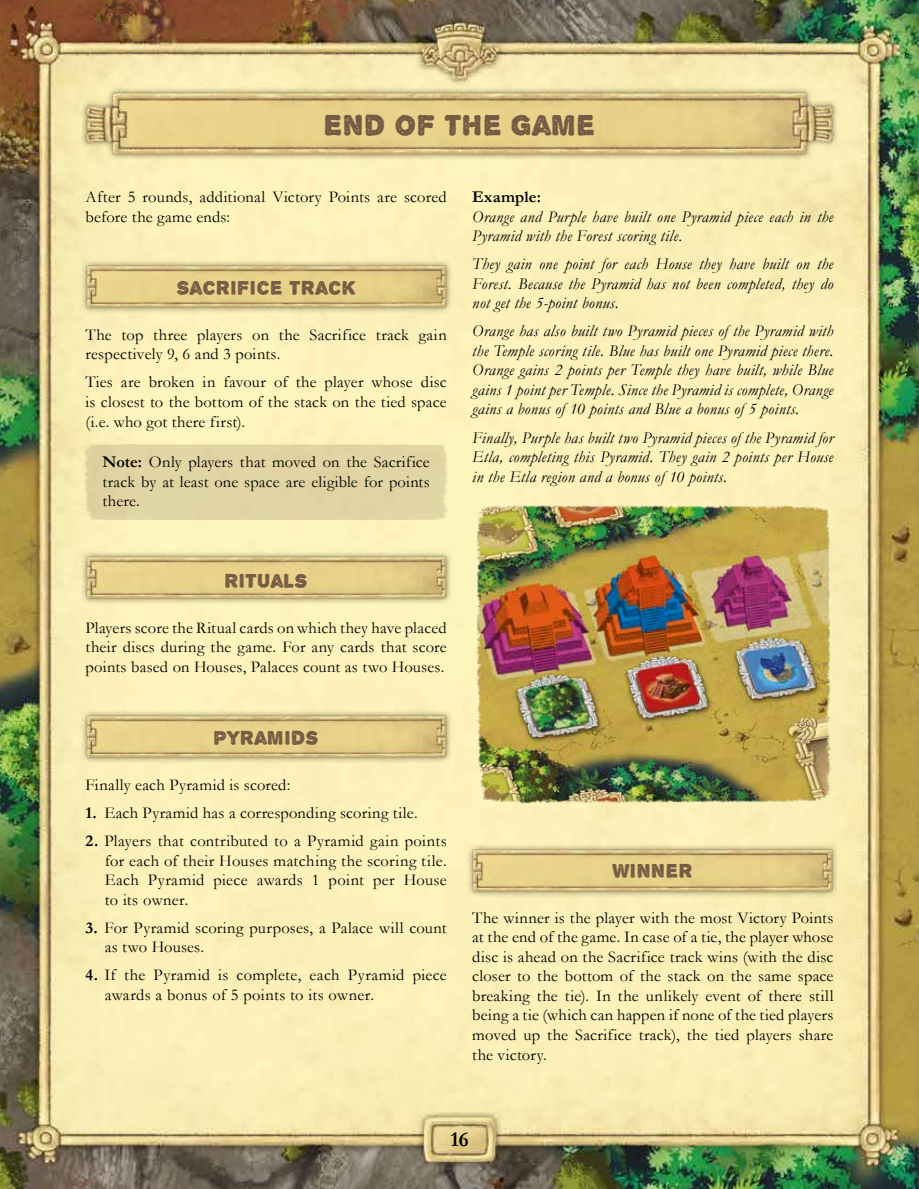
<style>
.page{position:relative;width:919px;height:1189px;background:#fff}
.page>*{position:absolute;margin:0;border:0;box-sizing:border-box;transform-origin:0 0}
.t1{font:31.5px "Alpha Echo";letter-spacing:.025em;color:#755b43}
.t2{font:21px "Alpha Echo";letter-spacing:.03em;color:#755b43}
.t3{font:700 21px "Garamond";color:#000}
.t4{font:16.5px/19.5px "Garamond";letter-spacing:.015em;color:#000;text-align:justify}
.t5{font:italic 16.5px/19.5px "Garamond";letter-spacing:.02em;color:#000;text-align:justify}
.t6{font:700 16.5px "Garamond";letter-spacing:.01em;color:#000}
.s1{font-weight:700}
</style>
<div class="page">
<img style="left:0;top:0;width:918px;height:1188px">
<div style="left:85px;top:444px;width:361px;height:75px;background:#e1d4a3"></div>
<img style="left:79px;top:258px;width:374px;height:56px">
<img style="left:79px;top:549px;width:374px;height:56px">
<img style="left:79px;top:708px;width:374px;height:56px">
<img style="left:465px;top:841px;width:374px;height:57px">
<img style="left:79px;top:85px;width:761px;height:76px">
<img style="left:474px;top:502px;width:357px;height:302px">
<h1 class="t1" style="left:323px;top:107px;width:273px">END OF THE GAME</h1>
<p class="t4" style="left:85px;top:187px;width:362px">After 5 rounds, additional Victory Points are scored before the game ends:</p>
<p class="t2" style="left:176px;top:276px;width:181px">SACRIFICE TRACK</p>
<p class="t4" style="left:85px;top:324px;width:362px">The top three players on the Sacrifice track gain respectively 9, 6 and 3 points.</p>
<p class="t4" style="left:85px;top:372px;width:362px">Ties are broken in favour of the player whose disc is closest to the bottom of the stack on the tied space (i.e. who got there first).</p>
<p class="t4" style="left:102px;top:452px;width:328px"><span class="s1">Note:</span> Only players that moved on the Sacrifice track by at least one space are eligible for points there.</p>
<p class="t6" style="left:472px;top:186px;width:70px">Example:</p>
<p class="t5" style="left:472px;top:206px;width:362px">Orange and Purple have built one Pyramid piece each in the<br>Pyramid with the Forest scoring tile.</p>
<p class="t5" style="left:472px;top:254px;width:362px">They gain one point for each House they have built on the Forest. Because the Pyramid has not been completed, they do not get the 5-point bonus.</p>
<p class="t5" style="left:472px;top:321px;width:362px">Orange has also built two Pyramid pieces of the Pyramid with the Temple scoring tile. Blue has built one Pyramid piece there.<br>Orange gains 2 points per Temple they have built, while Blue gains 1 point per Temple. Since the Pyramid is complete, Orange gains a bonus of 10 points and Blue a bonus of 5 points.</p>
<p class="t5" style="left:472px;top:427px;width:362px">Finally, Purple has built two Pyramid pieces of the Pyramid for Etla, completing this Pyramid. They gain 2 points per House in the Etla region and a bonus of 10 points.</p>
<p class="t2" style="left:224px;top:568px;width:85px">RITUALS</p>
<p class="t4" style="left:85px;top:617px;width:362px">Players score the Ritual cards on which they have placed their discs during the game. For any cards that score points based on Houses, Palaces count as two Houses.</p>
<p class="t2" style="left:213px;top:725px;width:107px">PYRAMIDS</p>
<p class="t4" style="left:85px;top:774px;width:206px">Finally each Pyramid is scored:</p>
<p class="t4" style="left:85px;top:802px;width:333px"><span class="s1">1.</span> Each Pyramid has a corresponding scoring tile.</p>
<p class="t4" style="left:105px;top:830px;width:343px;text-indent:-19px"><span class="s1">2.</span> Players that contributed to a Pyramid gain points for each of their Houses matching the scoring tile.<br>Each Pyramid piece awards 1 point per House to its owner.</p>
<p class="t4" style="left:105px;top:917px;width:343px;text-indent:-19px"><span class="s1">3.</span> For Pyramid scoring purposes, a Palace will count as two Houses.</p>
<p class="t4" style="left:105px;top:964px;width:343px;text-indent:-19px"><span class="s1">4.</span> If the Pyramid is complete, each Pyramid piece awards a bonus of 5 points to its owner.</p>
<p class="t2" style="left:612px;top:858px;width:81px">WINNER</p>
<p class="t4" style="left:472px;top:907px;width:362px">The winner is the player with the most Victory Points at the end of the game. In case of a tie, the player whose disc is ahead on the Sacrifice track wins (with the disc closer to the bottom of the stack on the same space breaking the tie). In the unlikely event of there still being a tie (which can happen if none of the tied players moved up the Sacrifice track), the tied players share the victory.</p>
<p class="t3" style="left:450px;top:1124px;width:20px">16</p>
</div>
